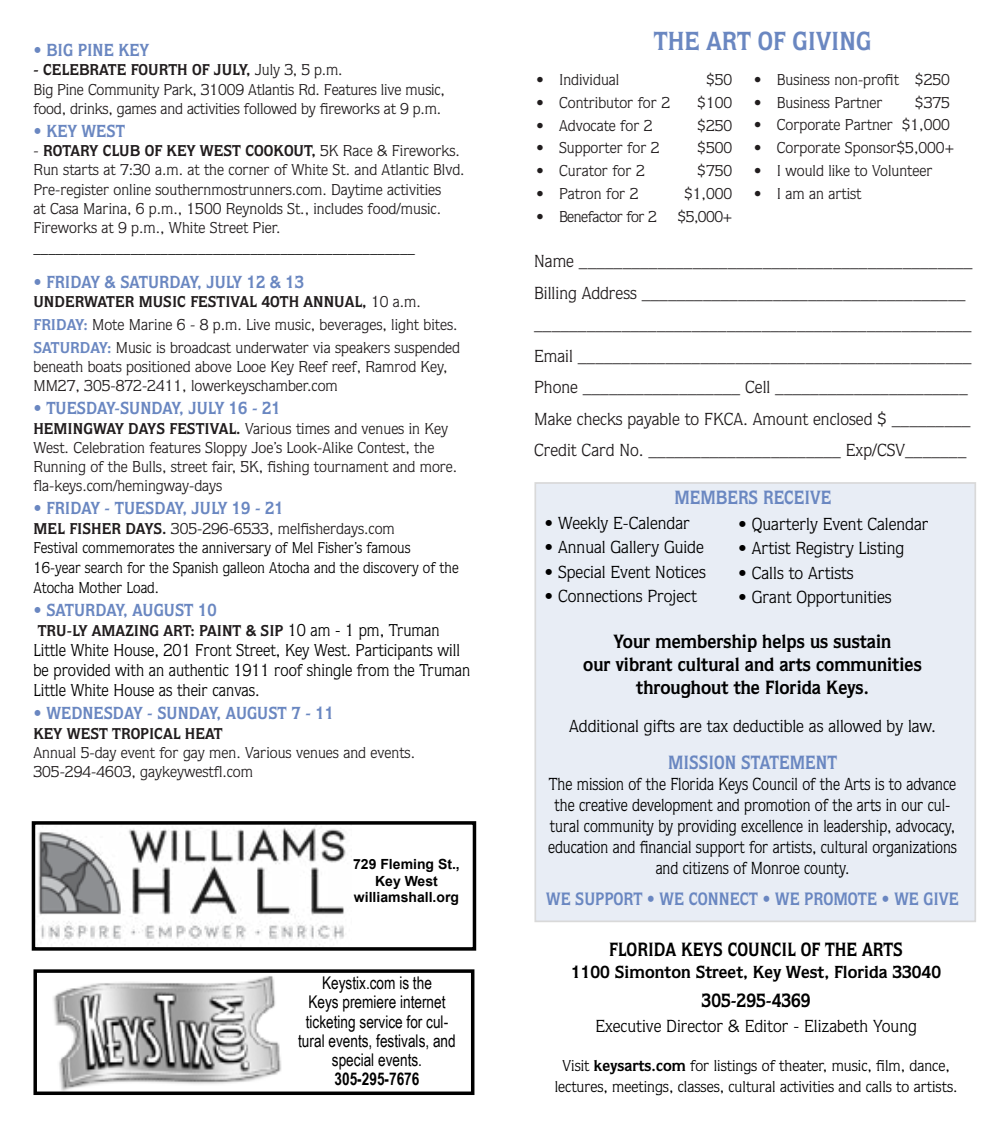
<style>
.page{position:relative;width:1008px;height:1134px;background:#fff}
.page>*{position:absolute;margin:0;border:0;box-sizing:border-box;transform-origin:0 0}
.t1{font:700 26.25px "Quorum Std";color:#6a87c1;scale:.95 1}
.t2{font:700 19.25px/22.8px "Quorum Std";color:#000;text-align:center;scale:.95 1}
.t3{font:700 19.25px "Quorum Std";color:#000;scale:.91 1}
.t4{font:700 19.25px "Quorum Std";color:#6a87c1;scale:.9 1}
.t5{font:700 18.03px "Quorum Std";color:#6a87c1;scale:.91 1}
.t6{font:17.5px/31.5px "Quorum Std";color:#211d1e}
.t7{font:17.5px/21px "Quorum Std";color:#000;text-align:center;scale:.9 1}
.t8{font:17.5px "Quorum Std";color:#000}
.t9{font:700 17.5px "Quorum Std";color:#6a87c1;scale:.95 1}
.t10{font:17.5px/19.2px "Arial Narrow";color:#000;text-align:center;scale:.95 1}
.t11{font:700 17.5px "Quorum Std";color:#000}
.t12{font:17.32px/20.1px "Quorum Std";color:#000;scale:.95 1}
.t13{font:15.75px/19.2px "Quorum Std";color:#211d1e}
.t14{font:15.75px/19.6px "Quorum Std";color:#000;scale:.95 1}
.t15{font:15.75px/21px "Quorum Std";color:#000;text-align:center}
.t16{font:700 15.75px "Quorum Std";color:#211d1e}
.t17{font:15.75px "Quorum Std";letter-spacing:-.03em;color:#211d1e}
.t18{font:700 14px/16.8px "Arial";color:#000;text-align:center}
.s1{font-weight:400}
.s2{font-weight:700}
.s3{font-weight:700;color:#6a87c1}
.s4{font-weight:400;font-size:17.32px;color:#000}
</style>
<div class="page">
<div style="left:535px;top:483px;width:440px;height:438px;background:#e8edf5"></div>
<img style="left:53px;top:976px;width:229px;height:114px">
<div style="left:33px;top:969px;width:441px;height:126px;border:4px solid #000"></div>
<img style="left:38px;top:826px;width:308px;height:120px">
<div style="left:32px;top:821px;width:444px;height:130px;border:4px solid #000"></div>
<p class="t9" style="left:33px;top:40px;width:123px">• BIG PINE KEY</p>
<p class="t16" style="left:33px;top:61px;width:311px">- CELEBRATE FOURTH OF JULY, <span class="s1">July 3, 5 p.m.</span></p>
<p class="t13" style="left:33px;top:80px;width:413px">Big Pine Community Park, 31009 Atlantis Rd. Features live music, food, drinks, games and activities followed by fireworks at 9 p.m.</p>
<p class="t9" style="left:33px;top:120px;width:98px">• KEY WEST</p>
<p class="t13" style="left:33px;top:141px;width:433px">- <span class="s2">ROTARY CLUB OF KEY WEST COOKOUT,</span> 5K Race &amp; Fireworks.<br>Run starts at 7:30 a.m. at the corner of White St. and Atlantic Blvd.<br>Pre-register online southernmostrunners.com. Daytime activities<br>at Casa Marina, 6 p.m., 1500 Reynolds St., includes food/music.<br>Fireworks at 9 p.m., White Street Pier.</p>
<p class="t14" style="left:33px;top:238px;width:403px">___________________________________________________</p>
<p class="t9" style="left:33px;top:272px;width:286px">• FRIDAY &amp; SATURDAY, JULY 12 &amp; 13</p>
<p class="t13" style="left:33px;top:291px;width:426px;line-height:22.8px"><span class="s2">UNDERWATER MUSIC FESTIVAL 4OTH ANNUAL,</span> 10 a.m.<br><span class="s3">FRIDAY:</span> Mote Marine 6 - 8 p.m. Live music, beverages, light bites.</p>
<p class="t13" style="left:33px;top:338px;width:428px"><span class="s3">SATURDAY:</span> Music is broadcast underwater via speakers suspended beneath boats positioned above Looe Key Reef reef, Ramrod Key,<br>MM27, 305-872-2411, lowerkeyschamber.com</p>
<p class="t9" style="left:33px;top:398px;width:262px">• TUESDAY-SUNDAY, JULY 16 - 21</p>
<p class="t13" style="left:33px;top:419px;width:425px"><span class="s2">HEMINGWAY DAYS FESTIVAL.</span> Various times and venues in Key West. Celebration features Sloppy Joe’s Look-Alike Contest, the Running of the Bulls, street fair, 5K, fishing tournament and more. fla-keys.com/hemingway-days</p>
<p class="t9" style="left:33px;top:498px;width:265px">• FRIDAY - TUESDAY, JULY 19 - 21</p>
<p class="t13" style="left:33px;top:519px;width:363px"><span class="s2">MEL FISHER DAYS.</span> 305-296-6533, melfisherdays.com</p>
<p class="t14" style="left:33px;top:538px;width:449px">Festival commemorates the anniversary of Mel Fisher’s famous<br>16-year search for the Spanish galleon Atocha and the discovery of the<br>Atocha Mother Load.</p>
<p class="t9" style="left:33px;top:599px;width:194px">• SATURDAY, AUGUST 10</p>
<p class="t16" style="left:38px;top:621px;width:403px">TRU-LY AMAZING ART: PAINT &amp; SIP <span class="s4">10 am - 1 pm, Truman</span></p>
<p class="t12" style="left:33px;top:640px;width:461px">Little White House, 201 Front Street, Key West. Participants will be provided with an authentic 1911 roof shingle from the Truman<br>Little White House as their canvas.</p>
<p class="t9" style="left:33px;top:703px;width:318px">• WEDNESDAY - SUNDAY, AUGUST 7 - 11</p>
<p class="t16" style="left:33px;top:724px;width:191px">KEY WEST TROPICAL HEAT</p>
<p class="t13" style="left:33px;top:743px;width:383px">Annual 5-day event for gay men. Various venues and events.<br>305-294-4603, gaykeywestfl.com</p>
<p class="t18" style="left:353px;top:856px;width:108px">729 Fleming St.,<br>Key West williamshall.org</p>
<p class="t10" style="left:298px;top:973px;width:167px">Keystix.com is the<br>Keys premiere internet ticketing service for cul&shy;tural events, festivals, and special events.<br><span class="s2">305-295-7676</span></p>
<h1 class="t1" style="left:654px;top:25px;width:231px">THE ART OF GIVING</h1>
<p class="t13" style="left:536px;top:70px;width:85px">• Individual</p>
<p class="t13" style="left:706px;top:70px;width:28px">$50</p>
<p class="t13" style="left:536px;top:93px;width:135px">• Contributor for 2</p>
<p class="t13" style="left:697px;top:93px;width:37px">$100</p>
<p class="t13" style="left:536px;top:116px;width:118px">• Advocate for 2</p>
<p class="t13" style="left:697px;top:116px;width:37px">$250</p>
<p class="t13" style="left:536px;top:138px;width:125px">• Supporter for 2</p>
<p class="t13" style="left:697px;top:138px;width:37px">$500</p>
<p class="t13" style="left:536px;top:161px;width:110px">• Curator for 2</p>
<p class="t13" style="left:697px;top:161px;width:37px">$750</p>
<p class="t13" style="left:536px;top:184px;width:104px">• Patron for 2</p>
<p class="t13" style="left:684px;top:184px;width:50px">$1,000</p>
<p class="t17" style="left:536px;top:207px;width:122px">• Benefactor for 2</p>
<p class="t13" style="left:678px;top:207px;width:56px">$5,000+</p>
<p class="t13" style="left:754px;top:70px;width:197px">• Business non-profit $250</p>
<p class="t13" style="left:754px;top:93px;width:130px">• Business Partner</p>
<p class="t13" style="left:915px;top:93px;width:37px">$375</p>
<p class="t13" style="left:754px;top:115px;width:197px">• Corporate Partner $1,000</p>
<p class="t13" style="left:754px;top:138px;width:202px">• Corporate Sponsor$5,000+</p>
<p class="t13" style="left:754px;top:161px;width:180px">• I would like to Volunteer</p>
<p class="t13" style="left:754px;top:184px;width:109px">• I am an artist</p>
<p class="t6" style="left:534px;top:245px;width:440px">Name _____________________________________________</p>
<p class="t6" style="left:534px;top:277px;width:439px">Billing Address _____________________________________ __________________________________________________<br>Email _____________________________________________</p>
<p class="t6" style="left:534px;top:371px;width:435px">Phone __________________ Cell ______________________</p>
<p class="t6" style="left:534px;top:403px;width:438px">Make checks payable to FKCA. Amount enclosed $ _________</p>
<p class="t6" style="left:534px;top:434px;width:434px">Credit Card No. ______________________ Exp/CSV_______</p>
<p class="t4" style="left:674px;top:486px;width:176px">MEMBERS RECEIVE</p>
<p class="t8" style="left:545px;top:512px;width:147px">• Weekly E-Calendar</p>
<p class="t8" style="left:545px;top:537px;width:161px">• Annual Gallery Guide</p>
<p class="t8" style="left:545px;top:561px;width:163px">• Special Event Notices</p>
<p class="t8" style="left:545px;top:586px;width:154px">• Connections Project</p>
<p class="t8" style="left:738px;top:513px;width:192px">• Quarterly Event Calendar</p>
<p class="t8" style="left:738px;top:538px;width:168px">• Artist Registry Listing</p>
<p class="t8" style="left:738px;top:562px;width:117px">• Calls to Artists</p>
<p class="t8" style="left:738px;top:587px;width:155px">• Grant Opportunities</p>
<p class="t2" style="left:583px;top:630px;width:358px">Your membership helps us sustain<br>our vibrant cultural and arts communities throughout the Florida Keys.</p>
<p class="t8" style="left:569px;top:716px;width:368px">Additional gifts are tax deductible as allowed by law.</p>
<p class="t4" style="left:668px;top:751px;width:189px">MISSION STATEMENT</p>
<p class="t7" style="left:548px;top:773px;width:456px">The mission of the Florida Keys Council of the Arts is to advance the creative development and promotion of the arts in our cul&shy;tural community by providing excellence in leadership, advocacy, education and financial support for artists, cultural organizations and citizens of Monroe county.</p>
<p class="t5" style="left:546px;top:888px;width:455px">WE SUPPORT • WE CONNECT • WE PROMOTE • WE GIVE</p>
<p class="t3" style="left:609px;top:938px;width:324px">FLORIDA KEYS COUNCIL OF THE ARTS</p>
<p class="t11" style="left:571px;top:962px;width:371px">1100 Simonton Street, Key West, Florida 33040</p>
<p class="t3" style="left:702px;top:989px;width:121px">305-295-4369</p>
<p class="t8" style="left:595px;top:1016px;width:323px">Executive Director &amp; Editor - Elizabeth Young</p>
<p class="t15" style="left:555px;top:1055px;width:404px">Visit <span class="s2">keysarts.com</span> for listings of theater, music, film, dance, lectures, meetings, classes, cultural activities and calls to artists.</p>
</div>
